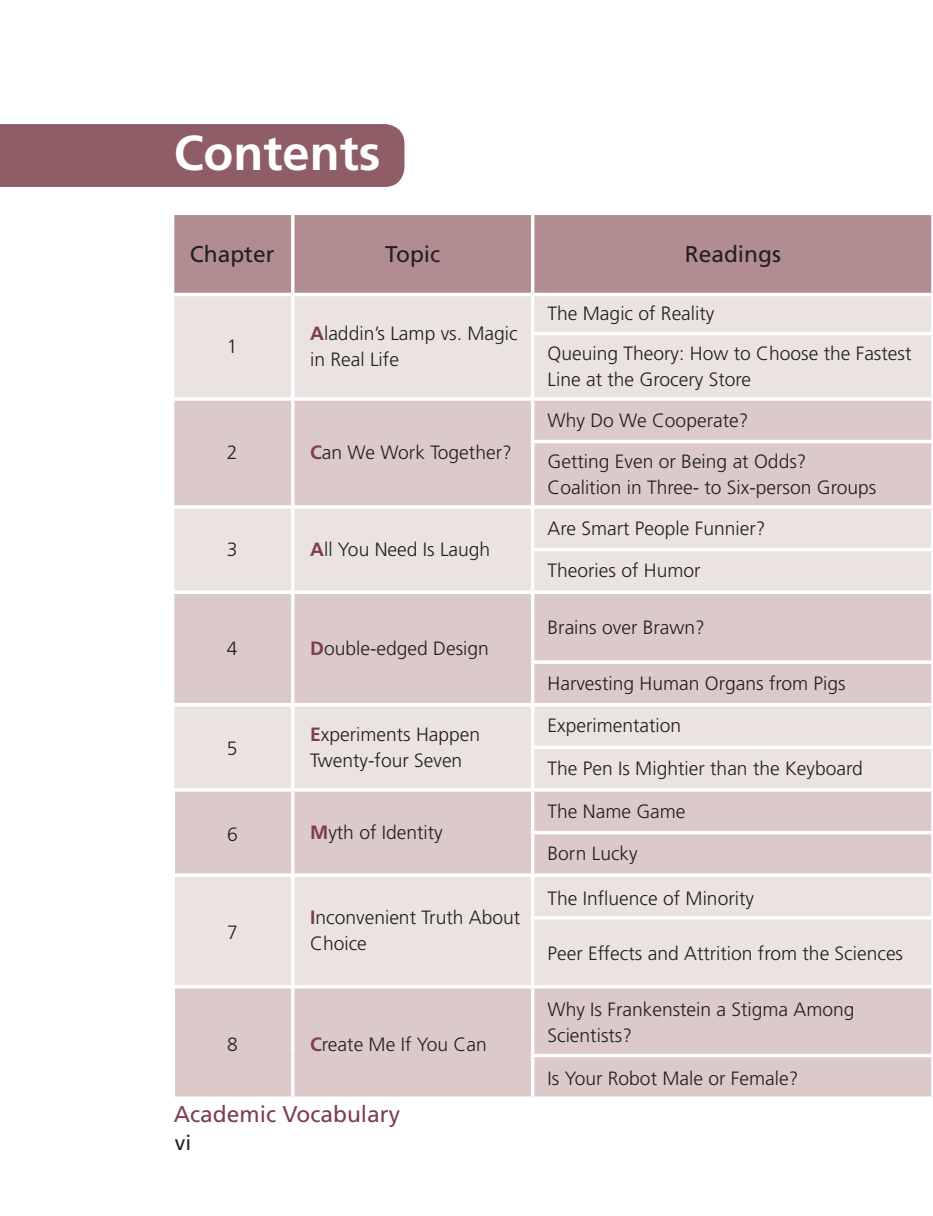
<style>
.page{position:relative;width:933px;height:1216px;background:#fff}
.page>*{position:absolute;margin:0;border:0;box-sizing:border-box;transform-origin:0 0}
.t1{font:700 49px "Frutiger LT Std";color:#fff}
.t2{font:22.75px "Frutiger LT Std";color:#231f20}
.t3{font:22.75px "Frutiger LT Std";color:#7d3f50}
.t4{font:21px "Frutiger LT Std";color:#231f20}
.t5{font:300 19.25px/26.2px "Frutiger LT Std";color:#231f20}
.s1{font-weight:700;color:#7d3f50}
</style>
<div class="page">
<div style="left:0;top:124px;width:404px;height:63px;background:#8f5d66"></div>
<div style="left:174px;top:215px;width:757px;height:78px;background:#b18d91"></div>
<div style="left:174px;top:296px;width:757px;height:101px;background:#ebe3e2"></div>
<svg style="left:174px;top:401px;width:757px;height:695px;background:#e1d4d3"></svg>
<hr style="left:291px;top:215px;width:3px;height:78px;background:#fff">
<hr style="left:531px;top:215px;width:3px;height:78px;background:#fff">
<hr style="left:291px;top:296px;width:3px;height:37px;background:#fff">
<hr style="left:531px;top:296px;width:3px;height:36px;background:#fff">
<hr style="left:291px;top:333px;width:3px;height:64px;background:#fff">
<hr style="left:531px;top:335px;width:3px;height:62px;background:#fff">
<hr style="left:174px;top:397px;width:119px;height:4px;background:#faf8f8">
<hr style="left:531px;top:332px;width:402px;height:3px;background:#fff">
<svg style="left:293px;top:400px;width:239px;height:1px"></svg>
<hr style="left:291px;top:401px;width:3px;height:40px;background:#fff">
<hr style="left:531px;top:401px;width:3px;height:39px;background:#fff">
<hr style="left:291px;top:441px;width:3px;height:64px;background:#fff">
<hr style="left:531px;top:443px;width:3px;height:62px;background:#fff">
<hr style="left:174px;top:505px;width:119px;height:3px;background:#fff">
<hr style="left:531px;top:440px;width:402px;height:3px;background:#fff">
<hr style="left:293px;top:505px;width:239px;height:3px;background:#fff">
<hr style="left:291px;top:508px;width:3px;height:41px;background:#fff">
<hr style="left:532px;top:505px;width:401px;height:3px;background:#fff">
<hr style="left:531px;top:508px;width:3px;height:40px;background:#fff">
<hr style="left:291px;top:549px;width:3px;height:41px;background:#fff">
<hr style="left:531px;top:551px;width:3px;height:39px;background:#fff">
<hr style="left:174px;top:590px;width:119px;height:4px;background:#fff">
<hr style="left:174px;top:703px;width:119px;height:3px;background:#fff">
<hr style="left:531px;top:548px;width:402px;height:3px;background:#fff">
<hr style="left:293px;top:590px;width:239px;height:4px;background:#fff">
<hr style="left:291px;top:594px;width:3px;height:68px;background:#fff">
<hr style="left:532px;top:590px;width:401px;height:4px;background:#fff">
<hr style="left:531px;top:594px;width:3px;height:66px;background:#fff">
<hr style="left:291px;top:662px;width:3px;height:41px;background:#fff">
<svg style="left:531px;top:660px;width:401px;height:4px"></svg>
<hr style="left:531px;top:664px;width:3px;height:39px;background:#fff">
<hr style="left:293px;top:703px;width:239px;height:3px;background:#fff">
<hr style="left:291px;top:706px;width:3px;height:41px;background:#fff">
<hr style="left:532px;top:703px;width:401px;height:3px;background:#fff">
<hr style="left:531px;top:706px;width:3px;height:39px;background:#fff">
<hr style="left:291px;top:747px;width:3px;height:41px;background:#fff">
<hr style="left:531px;top:749px;width:3px;height:39px;background:#fff">
<hr style="left:291px;top:791px;width:3px;height:41px;background:#fff">
<hr style="left:531px;top:791px;width:3px;height:39px;background:#fff">
<hr style="left:291px;top:832px;width:3px;height:41px;background:#fff">
<hr style="left:531px;top:834px;width:3px;height:39px;background:#fff">
<hr style="left:291px;top:876px;width:3px;height:41px;background:#fff">
<hr style="left:531px;top:876px;width:3px;height:40px;background:#fff">
<hr style="left:291px;top:917px;width:3px;height:67px;background:#fff">
<hr style="left:531px;top:919px;width:3px;height:65px;background:#fff">
<hr style="left:291px;top:988px;width:3px;height:67px;background:#fff">
<hr style="left:531px;top:988px;width:3px;height:65px;background:#fff">
<hr style="left:291px;top:1055px;width:3px;height:41px;background:#fff">
<hr style="left:531px;top:1057px;width:3px;height:39px;background:#fff">
<hr style="left:174px;top:791px;width:1px;height:41px;background:#fff">
<hr style="left:174px;top:832px;width:1px;height:43px;background:#fff">
<hr style="left:174px;top:875px;width:1px;height:42px;background:#fff">
<hr style="left:174px;top:917px;width:1px;height:69px;background:#fff">
<hr style="left:174px;top:986px;width:1px;height:69px;background:#fff">
<hr style="left:174px;top:1055px;width:1px;height:41px;background:#fff">
<svg style="left:531px;top:745px;width:400px;height:4px"></svg>
<hr style="left:174px;top:788px;width:119px;height:3px;background:#fff">
<hr style="left:293px;top:788px;width:239px;height:3px;background:#fff">
<hr style="left:532px;top:788px;width:401px;height:3px;background:#fff">
<svg style="left:531px;top:1053px;width:401px;height:4px"></svg>
<svg style="left:531px;top:830px;width:401px;height:4px"></svg>
<hr style="left:175px;top:873px;width:118px;height:3px;background:#fff">
<hr style="left:293px;top:873px;width:239px;height:3px;background:#fff">
<hr style="left:532px;top:873px;width:401px;height:3px;background:#fff">
<hr style="left:531px;top:916px;width:402px;height:3px;background:#fff">
<svg style="left:175px;top:984px;width:118px;height:4px"></svg>
<svg style="left:293px;top:984px;width:239px;height:4px"></svg>
<svg style="left:532px;top:984px;width:399px;height:4px"></svg>
<h1 class="t1" style="left:174px;top:124px;width:208px">Contents</h1>
<p class="t2" style="left:190px;top:241px;width:86px">Chapter</p>
<p class="t2" style="left:385px;top:241px;width:57px">Topic</p>
<p class="t2" style="left:685px;top:241px;width:98px">Readings</p>
<p class="t5" style="left:227px;top:333px;width:12px">1</p>
<p class="t5" style="left:310px;top:320px;width:209px"><span class="s1">A</span>laddin’s Lamp vs. Magic in Real Life</p>
<p class="t5" style="left:227px;top:440px;width:12px">2</p>
<p class="t5" style="left:310px;top:440px;width:203px"><span class="s1">C</span>an We Work Together?</p>
<p class="t5" style="left:227px;top:536px;width:12px">3</p>
<p class="t5" style="left:310px;top:536px;width:182px"><span class="s1">A</span>ll You Need Is Laugh</p>
<p class="t5" style="left:227px;top:635px;width:12px">4</p>
<p class="t5" style="left:310px;top:635px;width:180px"><span class="s1">D</span>ouble-edged Design</p>
<p class="t5" style="left:547px;top:294px;width:365px;line-height:39px">The Magic of Reality<br>Queuing Theory: How to Choose the Fastest</p>
<p class="t5" style="left:547px;top:366px;width:205px">Line at the Grocery Store</p>
<p class="t5" style="left:547px;top:400px;width:260px;line-height:40.8px">Why Do We Cooperate?<br>Getting Even or Being at Odds?</p>
<p class="t5" style="left:547px;top:474px;width:330px">Coalition in Three- to Six-person Groups</p>
<p class="t5" style="left:547px;top:515px;width:219px">Are Smart People Funnier?</p>
<p class="t5" style="left:547px;top:557px;width:154px">Theories of Humor</p>
<p class="t5" style="left:547px;top:614px;width:159px">Brains over Brawn?</p>
<p class="t5" style="left:547px;top:670px;width:300px">Harvesting Human Organs from Pigs</p>
<p class="t5" style="left:227px;top:736px;width:12px">5</p>
<p class="t5" style="left:310px;top:721px;width:172px"><span class="s1">E</span>xperiments Happen<br>Twenty-four Seven</p>
<p class="t5" style="left:547px;top:713px;width:135px">Experimentation</p>
<p class="t5" style="left:547px;top:755px;width:317px">The Pen Is Mightier than the Keyboard</p>
<p class="t5" style="left:227px;top:821px;width:12px">6</p>
<p class="t5" style="left:310px;top:819px;width:134px"><span class="s1">M</span>yth of Identity</p>
<p class="t5" style="left:227px;top:919px;width:12px">7</p>
<p class="t5" style="left:310px;top:904px;width:212px"><span class="s1">I</span>nconvenient Truth About<br>Choice</p>
<p class="t5" style="left:227px;top:1031px;width:12px">8</p>
<p class="t5" style="left:310px;top:1031px;width:178px"><span class="s1">C</span>reate Me If You Can</p>
<p class="t3" style="left:174px;top:1100px;width:228px">Academic Vocabulary</p>
<p class="t4" style="left:175px;top:1130px;width:18px">vi</p>
<p class="t5" style="left:547px;top:798px;width:139px">The Name Game</p>
<p class="t5" style="left:547px;top:840px;width:92px">Born Lucky</p>
<p class="t5" style="left:547px;top:885px;width:208px">The Influence of Minority</p>
<p class="t5" style="left:547px;top:940px;width:357px">Peer Effects and Attrition from the Sciences</p>
<p class="t5" style="left:547px;top:996px;width:308px">Why Is Frankenstein a Stigma Among<br>Scientists?</p>
<p class="t5" style="left:547px;top:1065px;width:252px">Is Your Robot Male or Female?</p>
</div>
